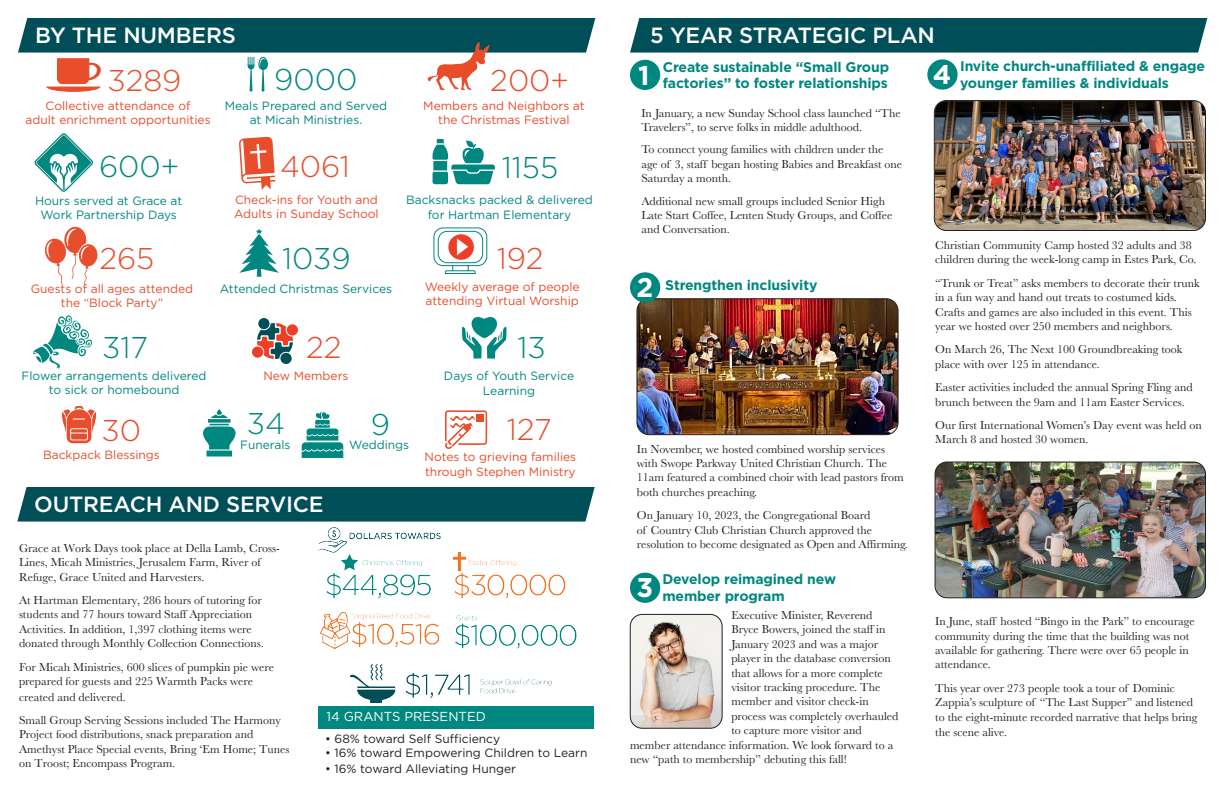
<style>
.page{position:relative;width:1224px;height:792px;background:#fff}
.page>*{position:absolute;margin:0;border:0;box-sizing:border-box;transform-origin:0 0}
.t1{font:300 30px "Gotham";color:#e84d2c}
.t2{font:300 30px "Gotham";color:#008780}
.t3{font:700 27px "Gotham";color:#fff}
.t4{font:500 22px "Gotham";letter-spacing:-.01em;color:#fff}
.t5{font:700 14px/16.8px "Gotham";letter-spacing:-.01em;color:#008780}
.t6{font:13px "Gotham";color:#fff}
.t7{font:12px/14.4px "Baskerville";color:#231f20}
.t8{font:12px/14.4px "Gotham";color:#e84d2c;text-align:center}
.t9{font:12px/14.4px "Gotham";color:#008780;text-align:center}
.t10{font:12px "Gotham";color:#231f20}
</style>
<div class="page">
<img style="left:638px;top:300px;width:259px;height:135px">
<div style="left:636px;top:298px;width:263px;height:137px;border:1px solid #231f20;border-radius:12px"></div>
<div style="left:630px;top:18px;width:577px;height:35px;background:#004e58"></div>
<div style="left:17px;top:487px;width:578px;height:35px;background:#004e58"></div>
<img style="left:318px;top:527px;width:259px;height:176px">
<div style="left:318px;top:706px;width:276px;height:22px;background:#008780"></div>
<img style="left:630px;top:614px;width:92px;height:114px">
<div style="left:630px;top:614px;width:92px;height:114px;border:1px solid #231f20;border-radius:12px"></div>
<img style="left:935px;top:102px;width:271px;height:128px">
<div style="left:934px;top:100px;width:272px;height:131px;border:1px solid #231f20;border-radius:12px"></div>
<img style="left:935px;top:462px;width:271px;height:136px">
<div style="left:935px;top:462px;width:271px;height:136px;border:1px solid #231f20;border-radius:12px"></div>
<svg style="left:203px;top:409px;width:33px;height:48px"></svg>
<svg style="left:302px;top:412px;width:41px;height:46px"></svg>
<svg style="left:33px;top:315px;width:59px;height:54px"></svg>
<div style="left:287px;top:324px;width:11px;height:12px;background:#ef3e27;border-radius:50%"></div>
<div style="left:280px;top:353px;width:12px;height:11px;background:#004e57;border-radius:50%"></div>
<svg style="left:257px;top:323px;width:36px;height:36px"></svg>
<div style="left:258px;top:318px;width:12px;height:11px;background:#004e57;border-radius:50%"></div>
<div style="left:252px;top:346px;width:11px;height:12px;background:#ef3e27;border-radius:50%"></div>
<svg style="left:433px;top:227px;width:55px;height:47px"></svg>
<svg style="left:239px;top:229px;width:40px;height:48px"></svg>
<svg style="left:445px;top:410px;width:42px;height:39px"></svg>
<div style="left:477px;top:414px;width:7px;height:8px;background:#e84d2c"></div>
<svg style="left:462px;top:317px;width:45px;height:42px"></svg>
<svg style="left:62px;top:406px;width:34px;height:37px"></svg>
<svg style="left:34px;top:133px;width:59px;height:59px"></svg>
<svg style="left:239px;top:137px;width:36px;height:53px"></svg>
<svg style="left:18px;top:18px;width:577px;height:74px"></svg>
<svg style="left:44px;top:227px;width:54px;height:58px"></svg>
<svg style="left:433px;top:139px;width:62px;height:45px"></svg>
<div style="left:630px;top:60px;width:30px;height:30px;background:#008780;border-radius:50%"></div>
<div style="left:630px;top:272px;width:30px;height:31px;background:#008780;border-radius:50%"></div>
<div style="left:630px;top:573px;width:30px;height:30px;background:#008780;border-radius:50%"></div>
<div style="left:927px;top:59px;width:31px;height:31px;background:#008780;border-radius:50%"></div>
<p class="t4" style="left:35px;top:21px;width:202px">BY THE NUMBERS</p>
<p class="t1" style="left:108px;top:61px;width:76px">3289</p>
<p class="t8" style="left:25px;top:98px;width:187px">Collective attendance of<br>adult enrichment opportunities</p>
<p class="t2" style="left:99px;top:147px;width:82px">600+</p>
<p class="t9" style="left:35px;top:193px;width:149px">Hours served at Grace at<br>Work Partnership Days</p>
<p class="t2" style="left:274px;top:61px;width:85px">9000</p>
<p class="t9" style="left:225px;top:98px;width:164px">Meals Prepared and Served at Micah Ministries.</p>
<p class="t1" style="left:280px;top:148px;width:71px">4061</p>
<p class="t8" style="left:234px;top:192px;width:146px;text-align:left">Check-ins for Youth and<br>Adults in Sunday School</p>
<p class="t4" style="left:650px;top:21px;width:286px">5 YEAR STRATEGIC PLAN</p>
<p class="t5" style="left:663px;top:58px;width:228px">Create sustainable “Small Group</p>
<p class="t3" style="left:638px;top:57px;width:13px">1</p>
<p class="t1" style="left:490px;top:61px;width:80px">200+</p>
<p class="t5" style="left:663px;top:75px;width:227px">factories” to foster relationships</p>
<p class="t8" style="left:423px;top:98px;width:163px">Members and Neighbors at the Christmas Festival</p>
<p class="t7" style="left:641px;top:106px;width:261px">In January, a new Sunday School class launched “The<br>Travelers”, to serve folks in middle adulthood.</p>
<p class="t7" style="left:641px;top:143px;width:262px">To connect young families with children under the age of 3, staff began hosting Babies and Breakfast one<br>Saturday a month.</p>
<p class="t7" style="left:641px;top:194px;width:252px">Additional new small groups included Senior High<br>Late Start Coffee, Lenten Study Groups, and Coffee and Conversation.</p>
<p class="t2" style="left:502px;top:148px;width:58px">1155</p>
<p class="t9" style="left:406px;top:193px;width:188px">Backsnacks packed &amp; delivered for Hartman Elementary</p>
<p class="t3" style="left:933px;top:57px;width:20px">4</p>
<p class="t5" style="left:960px;top:58px;width:247px">Invite church-unaffiliated &amp; engage younger families &amp; individuals</p>
<p class="t1" style="left:99px;top:239px;width:57px">265</p>
<p class="t2" style="left:282px;top:239px;width:70px">1039</p>
<p class="t1" style="left:497px;top:239px;width:48px">192</p>
<p class="t8" style="left:31px;top:281px;width:164px">Guests of all ages attended the “Block Party”</p>
<p class="t9" style="left:220px;top:282px;width:174px">Attended Christmas Services</p>
<p class="t8" style="left:425px;top:279px;width:156px;text-align:left">Weekly average of people attending Virtual Worship</p>
<p class="t2" style="left:102px;top:329px;width:47px">317</p>
<p class="t9" style="left:22px;top:368px;width:187px">Flower arrangements delivered to sick or homebound</p>
<p class="t1" style="left:101px;top:411px;width:41px">30</p>
<p class="t8" style="left:43px;top:447px;width:118px">Backpack Blessings</p>
<p class="t1" style="left:306px;top:329px;width:37px">22</p>
<p class="t8" style="left:263px;top:368px;width:87px">New Members</p>
<p class="t2" style="left:247px;top:405px;width:40px">34</p>
<p class="t9" style="left:240px;top:437px;width:52px">Funerals</p>
<p class="t2" style="left:371px;top:405px;width:21px">9</p>
<p class="t9" style="left:349px;top:437px;width:62px">Weddings</p>
<p class="t2" style="left:517px;top:329px;width:30px">13</p>
<p class="t9" style="left:444px;top:368px;width:132px">Days of Youth Service<br>Learning</p>
<p class="t1" style="left:507px;top:410px;width:46px">127</p>
<p class="t8" style="left:425px;top:450px;width:153px;text-align:left">Notes to grieving families through Stephen Ministry</p>
<p class="t4" style="left:34px;top:490px;width:291px">OUTREACH AND SERVICE</p>
<p class="t7" style="left:19px;top:541px;width:262px">Grace at Work Days took place at Della Lamb, Cross-<br>Lines, Micah Ministries, Jerusalem Farm, River of<br>Refuge, Grace United and Harvesters.</p>
<p class="t7" style="left:19px;top:593px;width:246px">At Hartman Elementary, 286 hours of tutoring for students and 77 hours toward Staff Appreciation Activities. In addition, 1,397 clothing items were donated through Monthly Collection Connections.</p>
<p class="t7" style="left:19px;top:660px;width:257px">For Micah Ministries, 600 slices of pumpkin pie were prepared for guests and 225 Warmth Packs were</p>
<p class="t7" style="left:19px;top:690px;width:108px">created and delivered.</p>
<p class="t7" style="left:19px;top:713px;width:272px">Small Group Serving Sessions included The Harmony Project food distributions, snack preparation and Amethyst Place Special events, Bring ‘Em Home; Tunes on Troost; Encompass Program.</p>
<p class="t6" style="left:326px;top:708px;width:161px">14 GRANTS PRESENTED</p>
<p class="t10" style="left:325px;top:731px;width:176px">• 68% toward Self Sufficiency</p>
<p class="t10" style="left:325px;top:745px;width:264px">• 16% toward Empowering Children to Learn</p>
<p class="t10" style="left:325px;top:761px;width:192px">• 16% toward Alleviating Hunger</p>
<p class="t3" style="left:636px;top:270px;width:18px">2</p>
<p class="t5" style="left:665px;top:276px;width:154px">Strengthen inclusivity</p>
<p class="t7" style="left:637px;top:442px;width:268px">In November, we hosted combined worship services with Swope Parkway United Christian Church. The 11am featured a combined choir with lead pastors from both churches preaching.</p>
<p class="t7" style="left:637px;top:508px;width:273px">On January 10, 2023, the Congregational Board<br>of Country Club Christian Church approved the resolution to become designated as Open and Affirming.</p>
<p class="t3" style="left:636px;top:570px;width:18px">3</p>
<p class="t5" style="left:662px;top:571px;width:175px">Develop reimagined new member program</p>
<p class="t7" style="left:731px;top:608px;width:143px">Executive Minister, Reverend</p>
<p class="t7" style="left:731px;top:623px;width:156px">Bryce Bowers, joined the staff in</p>
<p class="t7" style="left:731px;top:637px;width:148px">January 2023 and was a major</p>
<p class="t7" style="left:731px;top:651px;width:161px">player in the database conversion</p>
<p class="t7" style="left:731px;top:666px;width:153px">that allows for a more complete</p>
<p class="t7" style="left:731px;top:680px;width:151px">visitor tracking procedure. The</p>
<p class="t7" style="left:731px;top:695px;width:139px">member and visitor check-in</p>
<p class="t7" style="left:731px;top:709px;width:169px">process was completely overhauled</p>
<p class="t7" style="left:731px;top:723px;width:132px">to capture more visitor and</p>
<p class="t7" style="left:630px;top:738px;width:265px">member attendance information. We look forward to a</p>
<p class="t7" style="left:630px;top:752px;width:218px">new “path to membership” debuting this fall!</p>
<p class="t7" style="left:935px;top:238px;width:263px">Christian Community Camp hosted 32 adults and 38 children during the week-long camp in Estes Park, Co.</p>
<p class="t7" style="left:935px;top:276px;width:266px">“Trunk or Treat” asks members to decorate their trunk in a fun way and hand out treats to costumed kids.<br>Crafts and games are also included in this event. This year we hosted over 250 members and neighbors.</p>
<p class="t7" style="left:935px;top:343px;width:249px">On March 26, The Next 100 Groundbreaking took place with over 125 in attendance.</p>
<p class="t7" style="left:935px;top:380px;width:259px">Easter activities included the annual Spring Fling and brunch between the 9am and 11am Easter Services.</p>
<p class="t7" style="left:935px;top:418px;width:268px">Our first International Women’s Day event was held on<br>March 8 and hosted 30 women.</p>
<p class="t7" style="left:935px;top:614px;width:261px">In June, staff hosted “Bingo in the Park” to encourage community during the time that the building was not available for gathering. There were over 65 people in attendance.</p>
<p class="t7" style="left:935px;top:681px;width:264px">This year over 273 people took a tour of Dominic<br>Zappia’s sculpture of “The Last Supper” and listened to the eight-minute recorded narrative that helps bring</p>
<p class="t7" style="left:935px;top:725px;width:73px">the scene alive.</p>
</div>
